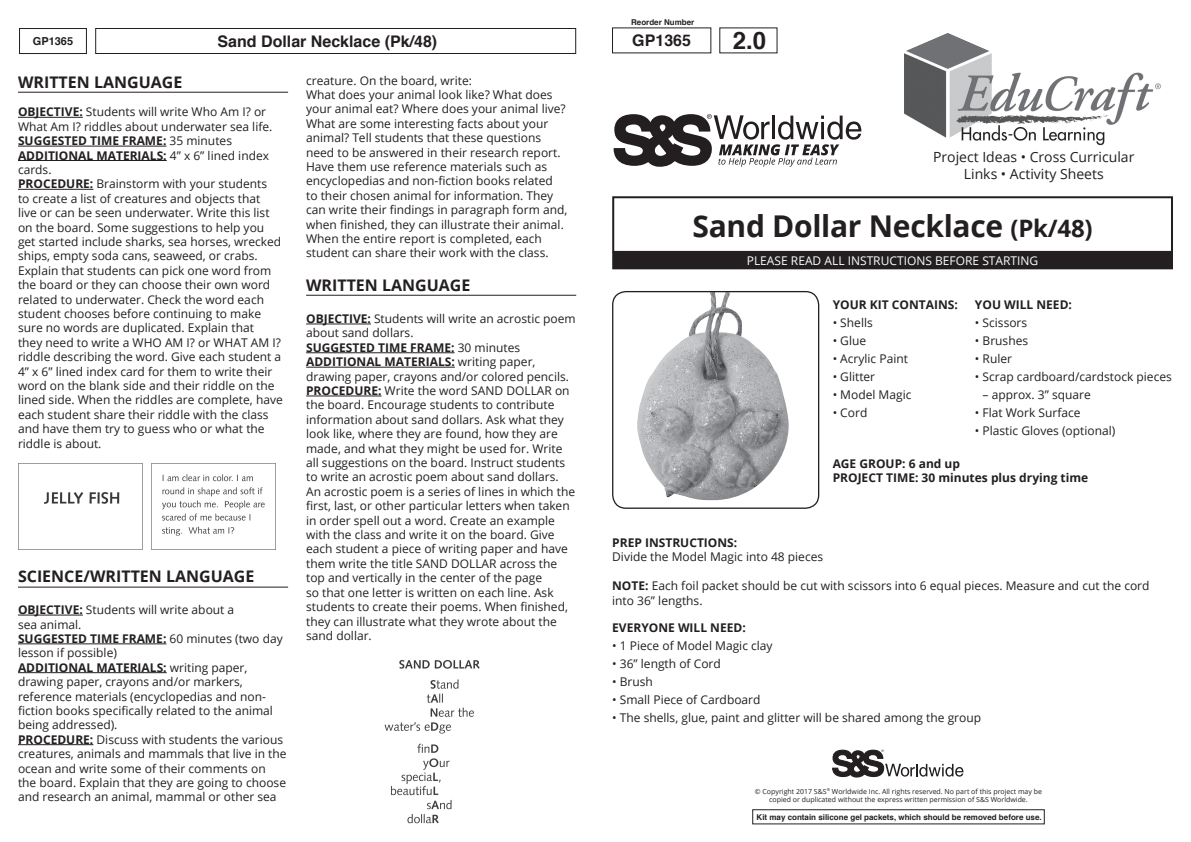
<style>
.page{position:relative;width:1191px;height:842px;background:#fff}
.page>*{position:absolute;margin:0;border:0;box-sizing:border-box;transform-origin:0 0}
.t1{font:700 30px "Open Sans";letter-spacing:-.01em;color:#231f20}
.t2{font:700 24px "Helvetica";color:#231f20}
.t3{font:700 16px "Open Sans";color:#231f20}
.t4{font:700 16px "Helvetica";color:#231f20}
.t5{font:14px/16.8px "Open Sans";color:#231f20;text-align:center}
.t6{font:12px/14.4px "Open Sans";color:#231f20}
.t7{font:700 12px/14.4px "Open Sans";color:#231f20}
.t8{font:12px "Open Sans";color:#fff}
.t9{font:700 11px "Helvetica";color:#231f20}
.t10{font:700 8px "Helvetica";color:#231f20}
.t11{font:7px/8.4px "Open Sans";color:#231f20;text-align:center}
.t12{font:3.4px "Helvetica";color:#231f20}
.s1{font-weight:700}
.s2{font-size:24px}
</style>
<div class="page">
<hr style="left:18px;top:117px;width:65px;height:1px;background:#231f20">
<hr style="left:18px;top:146px;width:148px;height:1px;background:#231f20">
<hr style="left:18px;top:160px;width:149px;height:1px;background:#231f20">
<hr style="left:18px;top:189px;width:75px;height:1px;background:#231f20">
<hr style="left:18px;top:615px;width:65px;height:1px;background:#231f20">
<hr style="left:18px;top:643px;width:148px;height:1px;background:#231f20">
<hr style="left:18px;top:672px;width:149px;height:1px;background:#231f20">
<hr style="left:18px;top:744px;width:75px;height:1px;background:#231f20">
<hr style="left:306px;top:324px;width:65px;height:1px;background:#231f20">
<hr style="left:306px;top:352px;width:148px;height:1px;background:#231f20">
<hr style="left:306px;top:367px;width:149px;height:1px;background:#231f20">
<hr style="left:306px;top:396px;width:75px;height:1px;background:#231f20">
<div style="left:19px;top:28px;width:68px;height:26px;border:1px solid #231f20"></div>
<img style="left:904px;top:33px;width:257px;height:113px">
<div style="left:612px;top:196px;width:561px;height:57px;border:2px solid #231f20"></div>
<div style="left:613px;top:253px;width:559px;height:15px;background:#231f20"></div>
<div style="left:612px;top:252px;width:561px;height:17px;border:2px solid #231f20"></div>
<svg style="left:613px;top:114px;width:248px;height:53px"></svg>
<div style="left:95px;top:28px;width:481px;height:26px;border:1px solid #231f20"></div>
<img style="left:637px;top:293px;width:152px;height:208px">
<div style="left:612px;top:291px;width:207px;height:218px;border:1px solid #231f20;border-radius:13px"></div>
<svg style="left:832px;top:749px;width:131px;height:29px"></svg>
<div style="left:752px;top:809px;width:292px;height:15px;border:1px solid #231f20"></div>
<hr style="left:18px;top:92px;width:270px;height:1px;background:#231f20">
<hr style="left:18px;top:587px;width:270px;height:1px;background:#231f20">
<img style="left:18px;top:464px;width:257px;height:86px">
<img style="left:384px;top:660px;width:96px;height:164px">
<hr style="left:306px;top:295px;width:270px;height:1px;background:#231f20">
<p class="t9" style="left:33px;top:33px;width:42px">GP1365</p>
<h3 class="t4" style="left:217px;top:29px;width:221px">Sand Dollar Necklace (Pk/48)</h3>
<h3 class="t3" style="left:18px;top:70px;width:166px">WRITTEN LANGUAGE</h3>
<p class="t6" style="left:18px;top:105px;width:266px"><span class="s1">OBJECTIVE:</span> Students will write Who Am I? or What Am I? riddles about underwater sea life.<br><span class="s1">SUGGESTED TIME FRAME:</span> 35 minutes <span class="s1">ADDITIONAL MATERIALS:</span> 4” x 6” lined index cards.<br><span class="s1">PROCEDURE:</span> Brainstorm with your students<br>to create a list of creatures and objects that<br>live or can be seen underwater. Write this list on the board. Some suggestions to help you get started include sharks, sea horses, wrecked ships, empty soda cans, seaweed, or crabs.<br>Explain that students can pick one word from the board or they can choose their own word related to underwater. Check the word each student chooses before continuing to make sure no words are duplicated. Explain that<br>they need to write a WHO AM I? or WHAT AM I? riddle describing the word. Give each student a 4” x 6” lined index card for them to write their word on the blank side and their riddle on the lined side. When the riddles are complete, have each student share their riddle with the class and have them try to guess who or what the riddle is about.</p>
<h3 class="t3" style="left:18px;top:565px;width:238px">SCIENCE/WRITTEN LANGUAGE</h3>
<p class="t6" style="left:18px;top:602px;width:270px"><span class="s1">OBJECTIVE:</span> Students will write about a<br>sea animal.<br><span class="s1">SUGGESTED TIME FRAME:</span> 60 minutes (two day lesson if possible)<br><span class="s1">ADDITIONAL MATERIALS:</span> writing paper, drawing paper, crayons and/or markers, reference materials (encyclopedias and non&shy;fiction books specifically related to the animal being addressed).<br><span class="s1">PROCEDURE:</span> Discuss with students the various creatures, animals and mammals that live in the ocean and write some of their comments on the board. Explain that they are going to choose and research an animal, mammal or other sea</p>
<p class="t6" style="left:306px;top:73px;width:263px">creature. On the board, write:<br>What does your animal look like? What does your animal eat? Where does your animal live?<br>What are some interesting facts about your animal? Tell students that these questions need to be answered in their research report.<br>Have them use reference materials such as encyclopedias and non-fiction books related<br>to their chosen animal for information. They can write their findings in paragraph form and, when finished, they can illustrate their animal.<br>When the entire report is completed, each student can share their work with the class.</p>
<h3 class="t3" style="left:306px;top:274px;width:166px">WRITTEN LANGUAGE</h3>
<p class="t6" style="left:306px;top:311px;width:271px"><span class="s1">OBJECTIVE:</span> Students will write an acrostic poem about sand dollars.<br><span class="s1">SUGGESTED TIME FRAME:</span> 30 minutes <span class="s1">ADDITIONAL MATERIALS:</span> writing paper, drawing paper, crayons and/or colored pencils.<br><span class="s1">PROCEDURE:</span> Write the word SAND DOLLAR on the board. Encourage students to contribute information about sand dollars. Ask what they look like, where they are found, how they are made, and what they might be used for. Write all suggestions on the board. Instruct students to write an acrostic poem about sand dollars.<br>An acrostic poem is a series of lines in which the first, last, or other particular letters when taken in order spell out a word. Create an example with the class and write it on the board. Give each student a piece of writing paper and have them write the title SAND DOLLAR across the top and vertically in the center of the page<br>so that one letter is written on each line. Ask students to create their poems. When finished, they can illustrate what they wrote about the sand dollar.</p>
<p class="t10" style="left:631px;top:15px;width:65px">Reorder Number</p>
<h3 class="t4" style="left:632px;top:27px;width:60px">GP1365</h3>
<h2 class="t2" style="left:732px;top:21px;width:35px">2.0</h2>
<p class="t5" style="left:933px;top:148px;width:203px">Project Ideas • Cross Curricular<br>Links • Activity Sheets</p>
<h1 class="t1" style="left:692px;top:204px;width:401px">SAND DOLLAR NECKLACE <span class="s2">(PK/48)</span></h1>
<p class="t8" style="left:747px;top:253px;width:293px">PLEASE READ ALL INSTRUCTIONS BEFORE STARTING</p>
<p class="t7" style="left:832px;top:297px;width:85px">YOUR KIT CONTAINS</p>
<p class="t7" style="left:954px;top:297px;width:5px">:</p>
<p class="t6" style="left:832px;top:315px;width:42px">• Shells</p>
<p class="t6" style="left:832px;top:333px;width:35px">• Glue</p>
<p class="t6" style="left:832px;top:351px;width:77px">• Acrylic Paint</p>
<p class="t6" style="left:832px;top:369px;width:44px">• Glitter</p>
<p class="t6" style="left:832px;top:387px;width:80px">• Model Magic</p>
<p class="t6" style="left:832px;top:405px;width:36px">• Cord</p>
<p class="t7" style="left:975px;top:297px;width:98px">YOU WILL NEED:</p>
<p class="t6" style="left:975px;top:315px;width:54px">• Scissors</p>
<p class="t6" style="left:975px;top:333px;width:55px">• Brushes</p>
<p class="t6" style="left:975px;top:351px;width:39px">• Ruler</p>
<p class="t6" style="left:975px;top:369px;width:198px">• Scrap cardboard/cardstock pieces</p>
<p class="t6" style="left:982px;top:387px;width:110px">– approx. 3” square</p>
<p class="t6" style="left:975px;top:405px;width:107px">• Flat Work Surface</p>
<p class="t6" style="left:975px;top:423px;width:142px">• Plastic Gloves (optional)</p>
<p class="t7" style="left:832px;top:456px;width:129px">AGE GROUP: 6 AND UP<br>PROJECT TIME</p>
<p class="t7" style="left:915px;top:471px;width:175px">: 30 MINUTES PLUS DRYING TIME</p>
<p class="t7" style="left:612px;top:535px;width:16px">PREP</p>
<p class="t7" style="left:645px;top:535px;width:13px">INSTRU</p>
<p class="t7" style="left:689px;top:535px;width:49px">CTIONS:</p>
<p class="t6" style="left:612px;top:549px;width:212px">Divide the Model Magic into 48 pieces</p>
<p class="t6" style="left:612px;top:578px;width:539px"><span class="s1">NOTE:</span> Each foil packet should be cut with scissors into 6 equal pieces. Measure and cut the cord into 36” lengths.</p>
<p class="t7" style="left:612px;top:620px;width:23px">EVERY</p>
<p class="t7" style="left:649px;top:620px;width:38px">ONE WILL</p>
<p class="t7" style="left:710px;top:620px;width:9px">NEED</p>
<p class="t7" style="left:742px;top:620px;width:5px">:</p>
<p class="t6" style="left:612px;top:638px;width:162px">• 1 Piece of Model Magic clay</p>
<p class="t6" style="left:612px;top:656px;width:110px">• 36” length of Cord</p>
<p class="t6" style="left:612px;top:674px;width:42px">• Brush</p>
<p class="t6" style="left:612px;top:692px;width:150px">• Small Piece of Cardboard</p>
<p class="t6" style="left:612px;top:710px;width:370px">• The shells, glue, paint and glitter will be shared among the group</p>
<p class="t12" style="left:881px;top:748px;width:4px">®</p>
<p class="t11" style="left:755px;top:787px;width:289px">© Copyright 2017 S&amp;S<sup>®</sup> Worldwide Inc. All rights reserved. No part of this project may be copied or duplicated without the express written permission of S&amp;S Worldwide.</p>
<p class="t10" style="left:756px;top:810px;width:286px">Kit may contain silicone gel packets, which should be removed before use.</p>
</div>
